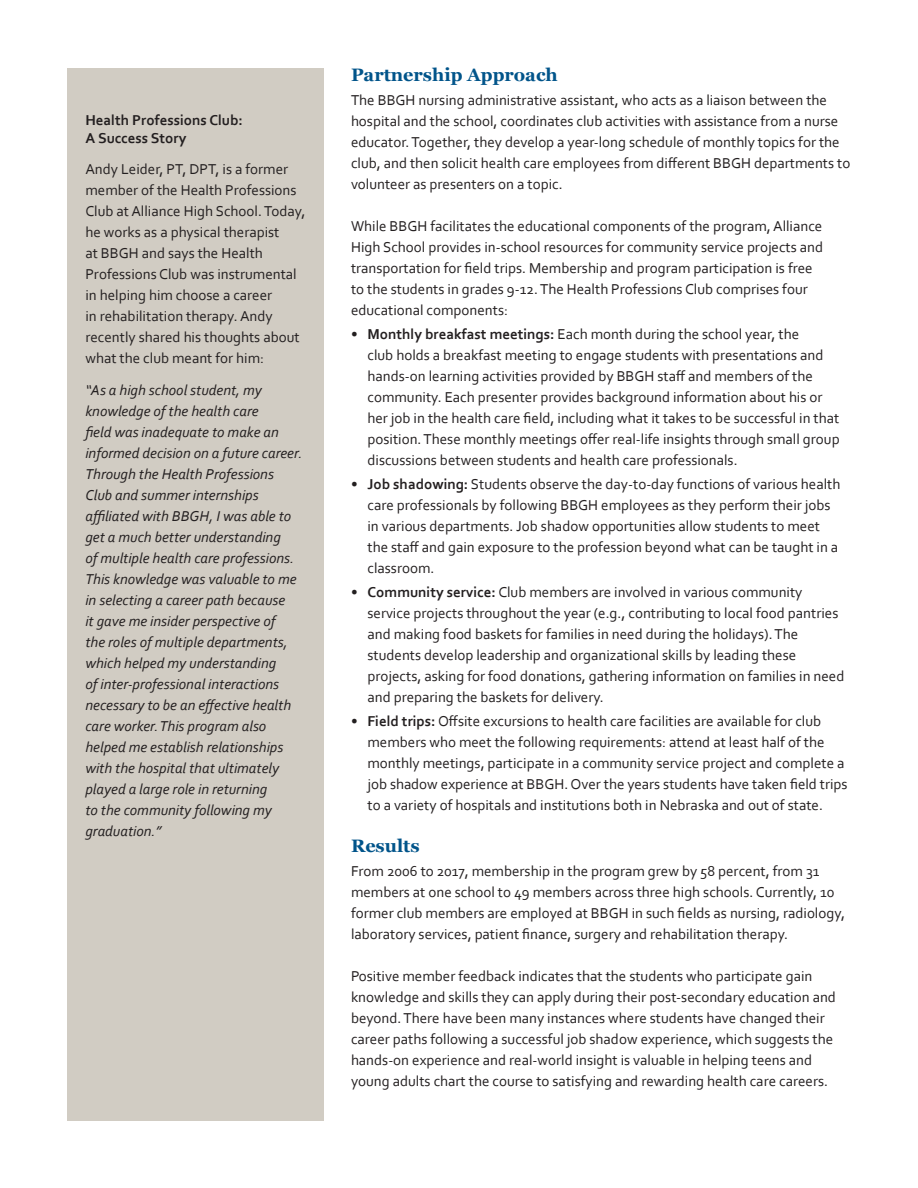
<style>
.page{position:relative;width:918px;height:1188px;background:#fff}
.page>*{position:absolute;margin:0;border:0;box-sizing:border-box;transform-origin:0 0}
.t1{font:700 18px "Georgia";color:#01548a}
.t2{font:15px/21px "Corbel";color:#231f20}
.t3{font:italic 15px/21px "Corbel";color:#231f20}
.t4{font:700 15px/18px "Corbel";color:#231f20}
.s1{font-weight:700}
</style>
<div class="page">
<div style="left:68px;top:68px;width:256px;height:1052px;background:#d1ccc3"></div>
<p class="t4" style="left:85px;top:110px;width:159px">Health Professions Club:<br>A Success Story</p>
<p class="t2" style="left:85px;top:159px;width:222px">Andy Leider, PT, DPT, is a former member of the Health Professions<br>Club at Alliance High School. Today, he works as a physical therapist<br>at BBGH and says the Health<br>Professions Club was instrumental in helping him choose a career<br>in rehabilitation therapy. Andy recently shared his thoughts about what the club meant for him:</p>
<p class="t3" style="left:85px;top:379px;width:219px">“As a high school student, my knowledge of the health care<br>field was inadequate to make an informed decision on a future career.<br>Through the Health Professions<br>Club and summer internships affiliated with BBGH, I was able to get a much better understanding<br>of multiple health care professions.<br>This knowledge was valuable to me in selecting a career path because<br>it gave me insider perspective of<br>the roles of multiple departments, which helped my understanding<br>of inter-professional interactions necessary to be an effective health care worker. This program also helped me establish relationships with the hospital that ultimately played a large role in returning<br>to the community following my graduation.”</p>
<p class="t1" style="left:351px;top:61px;width:208px">Partnership Approach</p>
<p class="t2" style="left:351px;top:89px;width:501px">The BBGH nursing administrative assistant, who acts as a liaison between the hospital and the school, coordinates club activities with assistance from a nurse educator. Together, they develop a year-long schedule of monthly topics for the club, and then solicit health care employees from different BBGH departments to volunteer as presenters on a topic.</p>
<p class="t2" style="left:351px;top:215px;width:474px">While BBGH facilitates the educational components of the program, Alliance High School provides in-school resources for community service projects and transportation for field trips. Membership and program participation is free to the students in grades 9-12. The Health Professions Club comprises four educational components:</p>
<p class="t2" style="left:368px;top:323px;width:474px;text-indent:-16px">• <span class="s1">Monthly breakfast meetings:</span> Each month during the school year, the<br>club holds a breakfast meeting to engage students with presentations and hands-on learning activities provided by BBGH staff and members of the community. Each presenter provides background information about his or her job in the health care field, including what it takes to be successful in that position. These monthly meetings offer real-life insights through small group discussions between students and health care professionals.</p>
<p class="t2" style="left:368px;top:473px;width:474px;text-indent:-16px">• <span class="s1">Job shadowing:</span> Students observe the day-to-day functions of various health care professionals by following BBGH employees as they perform their jobs in various departments. Job shadow opportunities allow students to meet the staff and gain exposure to the profession beyond what can be taught in a classroom.</p>
<p class="t2" style="left:368px;top:581px;width:472px;text-indent:-16px">• <span class="s1">Community service:</span> Club members are involved in various community service projects throughout the year (e.g., contributing to local food pantries and making food baskets for families in need during the holidays). The</p>
<p class="t2" style="left:368px;top:644px;width:478px">students develop leadership and organizational skills by leading these projects, asking for food donations, gathering information on families in need and preparing the baskets for delivery.</p>
<p class="t2" style="left:368px;top:710px;width:482px;text-indent:-16px">• <span class="s1">Field trips:</span> Offsite excursions to health care facilities are available for club members who meet the following requirements: attend at least half of the monthly meetings, participate in a community service project and complete a job shadow experience at BBGH. Over the years students have taken field trips to a variety of hospitals and institutions both in Nebraska and out of state.</p>
<p class="t1" style="left:351px;top:832px;width:70px">Results</p>
<p class="t2" style="left:351px;top:860px;width:496px">From 2006 to 2017, membership in the program grew by 58 percent, from 31 members at one school to 49 members across three high schools. Currently, 10 former club members are employed at BBGH in such fields as nursing, radiology, laboratory services, patient finance, surgery and rehabilitation therapy.</p>
<p class="t2" style="left:351px;top:965px;width:486px">Positive member feedback indicates that the students who participate gain knowledge and skills they can apply during their post-secondary education and beyond. There have been many instances where students have changed their career paths following a successful job shadow experience, which suggests the hands-on experience and real-world insight is valuable in helping teens and young adults chart the course to satisfying and rewarding health care careers.</p>
</div>
